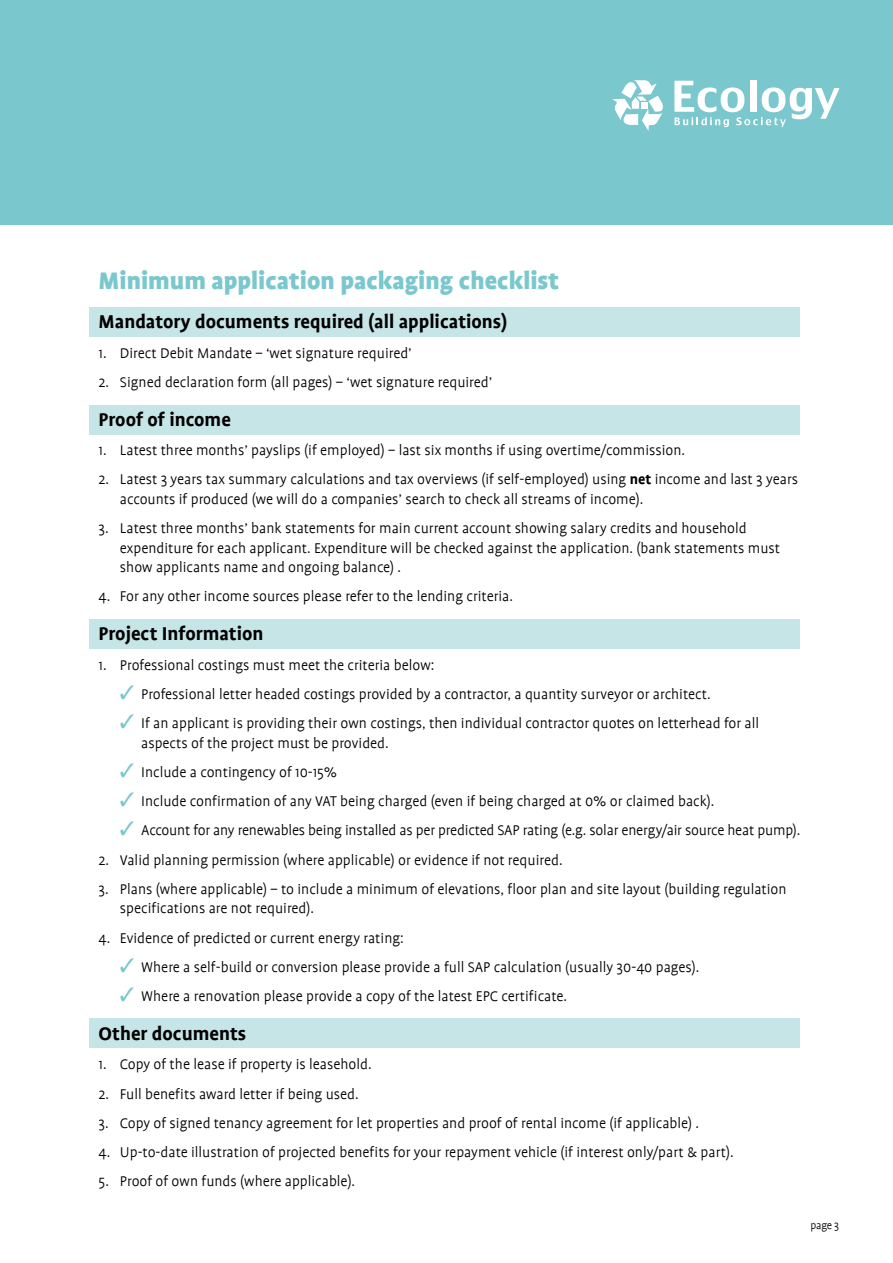
<style>
.page{position:relative;width:893px;height:1263px;background:#fff}
.page>*{position:absolute;margin:0;border:0;box-sizing:border-box;transform-origin:0 0}
.t1{font:900 27px "Profile";color:#7ac8cd}
.t2{font:700 21px "Profile";color:#000}
.t3{font:300 15.9px/19.5px "Profile";color:#000}
.t4{font:300 12px "Profile";color:#000}
.s1{font-weight:700}
.s2{color:#7ac8cd}
</style>
<div class="page">
<div style="left:0;top:0;width:893px;height:225px;background:#7ac8cd"></div>
<svg style="left:674px;top:81px;width:165px;height:46px"></svg>
<svg style="left:612px;top:80px;width:51px;height:51px"></svg>
<div style="left:89px;top:405px;width:710px;height:29px;background:#c5e5e7"></div>
<div style="left:89px;top:307px;width:710px;height:30px;background:#c5e5e7"></div>
<div style="left:89px;top:619px;width:710px;height:30px;background:#c5e5e7"></div>
<div style="left:89px;top:1018px;width:710px;height:30px;background:#c5e5e7"></div>
<h1 class="t1" style="left:99px;top:266px;width:462px">Minimum application packaging checklist</h1>
<h2 class="t2" style="left:99px;top:310px;width:410px">Mandatory documents required (all applications)</h2>
<p class="t3" style="left:99px;top:343px;width:315px">1. Direct Debit Mandate – ‘wet signature required’</p>
<p class="t3" style="left:99px;top:372px;width:395px">2. Signed declaration form (all pages) – ‘wet signature required’</p>
<h2 class="t2" style="left:99px;top:408px;width:134px">Proof of income</h2>
<p class="t3" style="left:99px;top:440px;width:588px">1. Latest three months’ payslips (if employed) – last six months if using overtime/commission.</p>
<p class="t3" style="left:120px;top:470px;width:680px;text-indent:-21px">2. Latest 3 years tax summary calculations and tax overviews (if self-employed) using <span class="s1">net</span> income and last 3 years accounts if produced (we will do a companies’ search to check all streams of income).</p>
<p class="t3" style="left:120px;top:518px;width:662px;text-indent:-21px">3. Latest three months’ bank statements for main current account showing salary credits and household expenditure for each applicant. Expenditure will be checked against the application. (bank statements must show applicants name and ongoing balance) .</p>
<p class="t3" style="left:99px;top:587px;width:416px">4. For any other income sources please refer to the lending criteria.</p>
<h2 class="t2" style="left:99px;top:622px;width:166px">Project Information</h2>
<p class="t3" style="left:99px;top:655px;width:337px">1. Professional costings must meet the criteria below:</p>
<p class="t3" style="left:120px;top:684px;width:592px"><span class="s2">✓</span> Professional letter headed costings provided by a contractor, a quantity surveyor or architect.</p>
<p class="t3" style="left:141px;top:713px;width:620px;text-indent:-21px"><span class="s2">✓</span> If an applicant is providing their own costings, then individual contractor quotes on letterhead for all aspects of the project must be provided.</p>
<p class="t3" style="left:120px;top:762px;width:219px"><span class="s2">✓</span> Include a contingency of 10-15%</p>
<p class="t3" style="left:120px;top:791px;width:596px"><span class="s2">✓</span> Include confirmation of any VAT being charged (even if being charged at 0% or claimed back).</p>
<p class="t3" style="left:120px;top:821px;width:682px"><span class="s2">✓</span> Account for any renewables being installed as per predicted SAP rating (e.g. solar energy/air source heat pump).</p>
<p class="t3" style="left:99px;top:850px;width:465px">2. Valid planning permission (where applicable) or evidence if not required.</p>
<p class="t3" style="left:120px;top:879px;width:668px;text-indent:-21px">3. Plans (where applicable) – to include a minimum of elevations, floor plan and site layout (building regulation specifications are not required).</p>
<p class="t3" style="left:99px;top:928px;width:307px">4. Evidence of predicted or current energy rating:</p>
<p class="t3" style="left:120px;top:957px;width:581px"><span class="s2">✓</span> Where a self-build or conversion please provide a full SAP calculation (usually 30-40 pages).</p>
<p class="t3" style="left:120px;top:986px;width:449px"><span class="s2">✓</span> Where a renovation please provide a copy of the latest EPC certificate.</p>
<h2 class="t2" style="left:99px;top:1022px;width:149px">Other documents</h2>
<p class="t3" style="left:99px;top:1055px;width:274px">1. Copy of the lease if property is leasehold.</p>
<p class="t3" style="left:99px;top:1084px;width:262px">2. Full benefits award letter if being used.</p>
<p class="t3" style="left:99px;top:1113px;width:602px">3. Copy of signed tenancy agreement for let properties and proof of rental income (if applicable) .</p>
<p class="t3" style="left:99px;top:1142px;width:636px">4. Up-to-date illustration of projected benefits for your repayment vehicle (if interest only/part &amp; part).</p>
<p class="t3" style="left:99px;top:1172px;width:258px">5. Proof of own funds (where applicable).</p>
<p class="t4" style="left:810px;top:1219px;width:30px">page 3</p>
</div>
